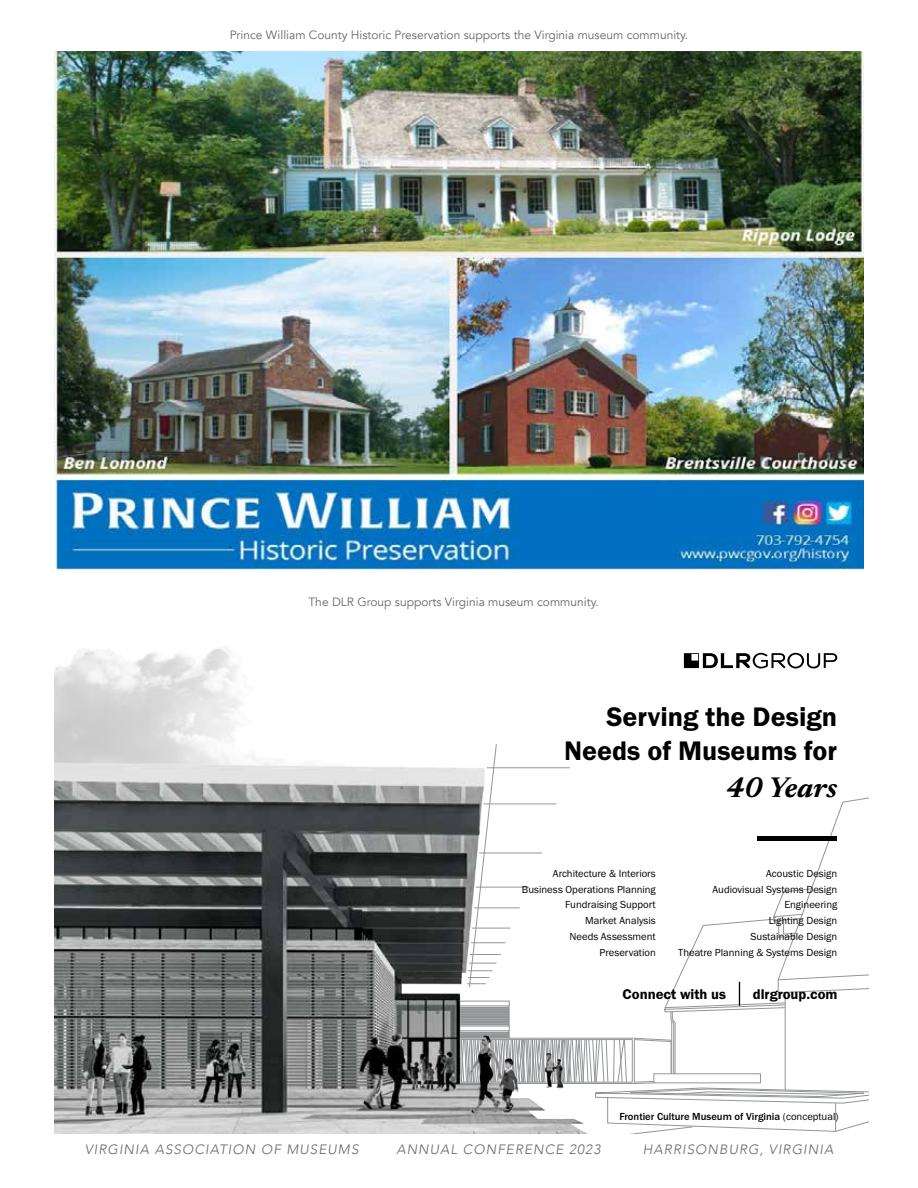
<style>
.page{position:relative;width:918px;height:1188px;background:#fff}
.page>*{position:absolute;margin:0;border:0;box-sizing:border-box;transform-origin:0 0}
.t1{font:italic 29.1px "Newsreader 16 pt";color:#000}
.t2{font:27.75px/33.5px "Franklin Gothic URW Dem";color:#000;text-align:right}
.t3{font:14.55px "Franklin Gothic URW Dem";color:#000}
.t4{font:italic 300 13.5px "Avenir";letter-spacing:.08em;color:#666767}
.t5{font:12px "Avenir";color:#666767}
.t6{font:10.65px/15.9px "Franklin Gothic URW Boo";color:#000;text-align:right}
.t7{font:500 10.65px "Franklin Gothic URW";color:#000}
.s1{font-family:"Franklin Gothic URW Boo";font-weight:400}
</style>
<div class="page">
<img style="left:54px;top:52px;width:810px;height:518px">
<img style="left:55px;top:646px;width:183px;height:22px">
<img style="left:54px;top:668px;width:772px;height:466px">
<svg style="left:684px;top:653px;width:153px;height:15px"></svg>
<svg style="left:335px;top:744px;width:533px;height:390px"></svg>
<p class="t5" style="left:230px;top:28px;width:460px">Prince William County Historic Preservation supports the Virginia museum community.</p>
<p class="t5" style="left:308px;top:595px;width:292px">The DLR Group supports Virginia museum community.</p>
<h2 class="t2" style="left:564px;top:700px;width:275px">Serving the Design<br>Needs of Museums for</h2>
<h1 class="t1" style="left:726px;top:766px;width:112px">40 Years</h1>
<p class="t6" style="left:522px;top:865px;width:135px">Architecture &amp; Interiors<br>Business Operations Planning<br>Fundraising Support<br>Market Analysis<br>Needs Assessment<br>Preservation</p>
<p class="t6" style="left:678px;top:865px;width:160px">Acoustic Design<br>Audiovisual Systems Design<br>Engineering<br>Lighting Design<br>Sustainable Design<br>Theatre Planning &amp; Systems Design</p>
<h3 class="t3" style="left:623px;top:985px;width:105px">Connect with us</h3>
<h3 class="t3" style="left:753px;top:985px;width:86px">dlrgroup.com</h3>
<p class="t7" style="left:619px;top:1110px;width:221px">Frontier Culture Museum of Virginia <span class="s1">(conceptual)</span></p>
<p class="t4" style="left:85px;top:1142px;width:275px">VIRGINIA ASSOCIATION OF MUSEUMS</p>
<p class="t4" style="left:396px;top:1142px;width:206px">ANNUAL CONFERENCE 2023</p>
<p class="t4" style="left:643px;top:1142px;width:192px">HARRISONBURG, VIRGINIA</p>
</div>
